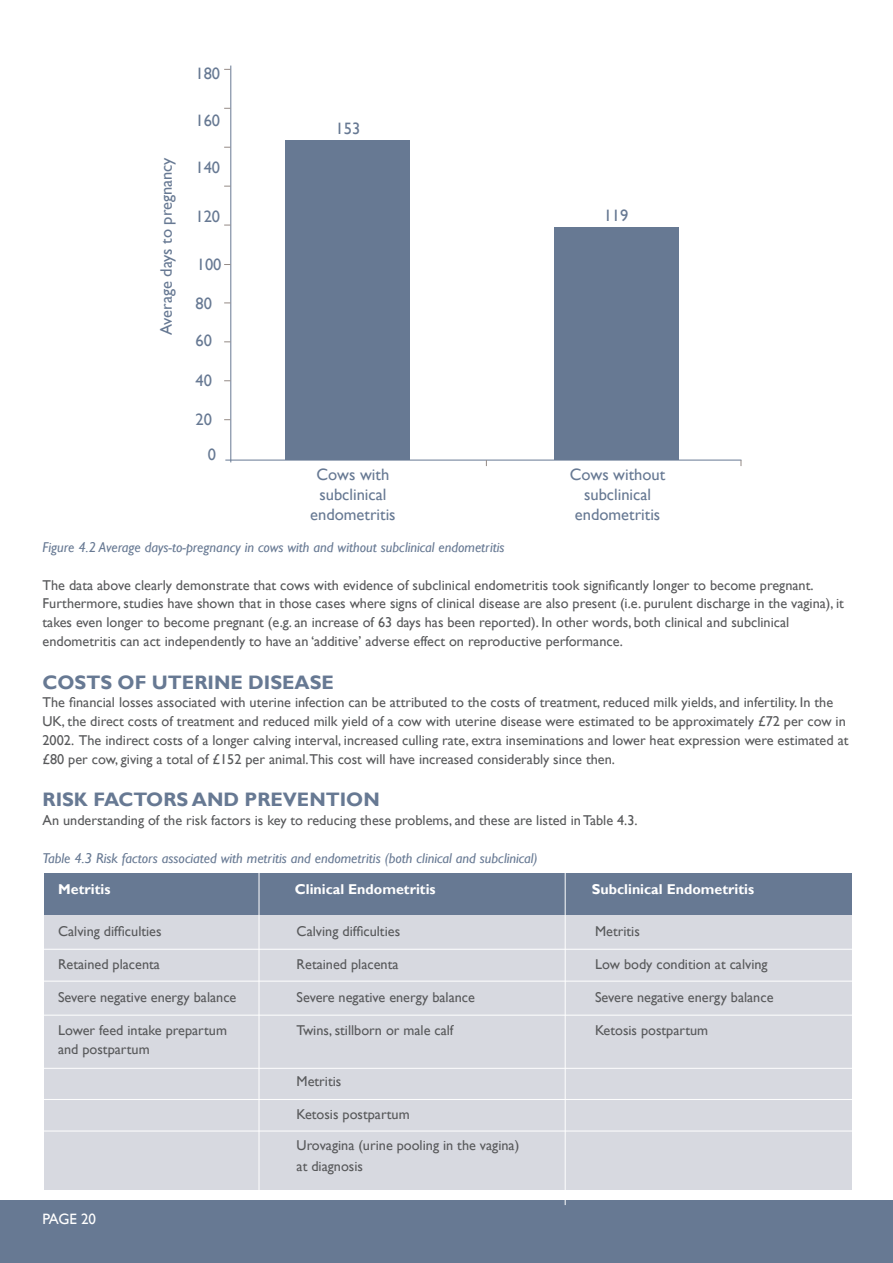
<style>
.page{position:relative;width:893px;height:1263px;background:#fff}
.page>*{position:absolute;margin:0;border:0;box-sizing:border-box;transform-origin:0 0}
.t1{font:700 19.5px "Gill Sans";color:#677993}
.t2{font:16.5px/19.8px "Gill Sans";color:#677993;text-align:center}
.t3{font:15px "Gill Sans";letter-spacing:-.02em;color:#fff}
.t4{font:14.25px/18.8px "Gill Sans";color:#58595b}
.t5{font:italic 14.25px "Gill Sans";color:#677993}
.t6{font:700 14.25px "Gill Sans";color:#fff}
</style>
<div class="page">
<div style="left:0;top:1200px;width:893px;height:63px;background:#677993"></div>
<hr style="left:230px;top:66px;width:1px;height:396px;background:#677993">
<hr style="left:225px;top:460px;width:516px;height:1px;background:#677993">
<div style="left:285px;top:141px;width:125px;height:319px;background:#677993"></div>
<div style="left:554px;top:228px;width:125px;height:232px;background:#677993"></div>
<div style="left:44px;top:914px;width:808px;height:276px;background:#d7d9e0"></div>
<div style="left:44px;top:873px;width:808px;height:41px;background:#677993"></div>
<hr style="left:35px;top:949px;width:850px;height:1px;background:#fff">
<hr style="left:35px;top:981px;width:850px;height:1px;background:#fff">
<hr style="left:35px;top:1015px;width:850px;height:1px;background:#fff">
<hr style="left:35px;top:1068px;width:850px;height:1px;background:#fff">
<hr style="left:35px;top:1099px;width:850px;height:1px;background:#fff">
<hr style="left:35px;top:1131px;width:850px;height:1px;background:#fff">
<hr style="left:259px;top:869px;width:1px;height:330px;background:#fff">
<hr style="left:565px;top:869px;width:1px;height:336px;background:#fff">
<p class="t2" style="left:195px;top:64px;width:26px">180</p>
<p class="t2" style="left:195px;top:111px;width:26px">160</p>
<p class="t2" style="left:157px;top:335px;width:180px;rotate:-90deg">Average days to pregnancy</p>
<p class="t2" style="left:195px;top:158px;width:26px">140</p>
<p class="t2" style="left:195px;top:207px;width:26px">120</p>
<p class="t2" style="left:197px;top:255px;width:26px">100</p>
<p class="t2" style="left:195px;top:294px;width:18px">80</p>
<p class="t2" style="left:195px;top:331px;width:18px">60</p>
<p class="t2" style="left:195px;top:371px;width:18px">40</p>
<p class="t2" style="left:195px;top:410px;width:18px">20</p>
<p class="t2" style="left:208px;top:445px;width:10px">0</p>
<p class="t2" style="left:336px;top:118px;width:26px">153</p>
<p class="t2" style="left:604px;top:205px;width:26px">119</p>
<p class="t2" style="left:310px;top:465px;width:87px">Cows with subclinical endometritis</p>
<p class="t2" style="left:570px;top:465px;width:97px">Cows without subclinical endometritis</p>
<p class="t5" style="left:43px;top:539px;width:463px">Figure 4.2 Average days-to-pregnancy in cows with and without subclinical endometritis</p>
<p class="t4" style="left:43px;top:576px;width:803px">The data above clearly demonstrate that cows with evidence of subclinical endometritis took significantly longer to become pregnant.<br>Furthermore, studies have shown that in those cases where signs of clinical disease are also present (i.e. purulent discharge in the vagina), it takes even longer to become pregnant (e.g. an increase of 63 days has been reported). In other words, both clinical and subclinical endometritis can act independently to have an ‘additive’ adverse effect on reproductive performance.</p>
<h1 class="t1" style="left:43px;top:670px;width:293px">COSTS OF UTERINE DISEASE</h1>
<p class="t4" style="left:43px;top:693px;width:807px">The financial losses associated with uterine infection can be attributed to the costs of treatment, reduced milk yields, and infertility. In the UK, the direct costs of treatment and reduced milk yield of a cow with uterine disease were estimated to be approximately £72 per cow in 2002. The indirect costs of a longer calving interval, increased culling rate, extra inseminations and lower heat expression were estimated at £80 per cow, giving a total of £152 per animal.This cost will have increased considerably since then.</p>
<h1 class="t1" style="left:43px;top:788px;width:339px">RISK FACTORS AND PREVENTION</h1>
<p class="t4" style="left:43px;top:811px;width:597px">An understanding of the risk factors is key to reducing these problems, and these are listed in Table 4.3.</p>
<p class="t5" style="left:43px;top:849px;width:497px">Table 4.3 Risk factors associated with metritis and endometritis (both clinical and subclinical)</p>
<p class="t6" style="left:58px;top:880px;width:54px">Metritis</p>
<p class="t6" style="left:295px;top:880px;width:142px">Clinical Endometritis</p>
<p class="t6" style="left:592px;top:880px;width:164px">Subclinical Endometritis</p>
<p class="t4" style="left:58px;top:922px;width:105px">Calving difficulties</p>
<p class="t4" style="left:297px;top:922px;width:105px">Calving difficulties</p>
<p class="t4" style="left:595px;top:922px;width:46px">Metritis</p>
<p class="t4" style="left:58px;top:955px;width:103px">Retained placenta</p>
<p class="t4" style="left:297px;top:955px;width:103px">Retained placenta</p>
<p class="t4" style="left:595px;top:955px;width:174px">Low body condition at calving</p>
<p class="t4" style="left:58px;top:988px;width:180px">Severe negative energy balance</p>
<p class="t4" style="left:297px;top:988px;width:180px">Severe negative energy balance</p>
<p class="t4" style="left:595px;top:988px;width:180px">Severe negative energy balance</p>
<p class="t4" style="left:58px;top:1021px;width:170px">Lower feed intake prepartum</p>
<p class="t4" style="left:297px;top:1021px;width:158px">Twins, stillborn or male calf</p>
<p class="t4" style="left:595px;top:1021px;width:115px">Ketosis postpartum</p>
<p class="t4" style="left:58px;top:1040px;width:93px">and postpartum</p>
<p class="t4" style="left:297px;top:1072px;width:46px">Metritis</p>
<p class="t4" style="left:297px;top:1105px;width:115px">Ketosis postpartum</p>
<p class="t4" style="left:297px;top:1135px;width:224px;line-height:21px">Urovagina (urine pooling in the vagina) at diagnosis</p>
<p class="t3" style="left:43px;top:1211px;width:55px">PAGE 20</p>
</div>
